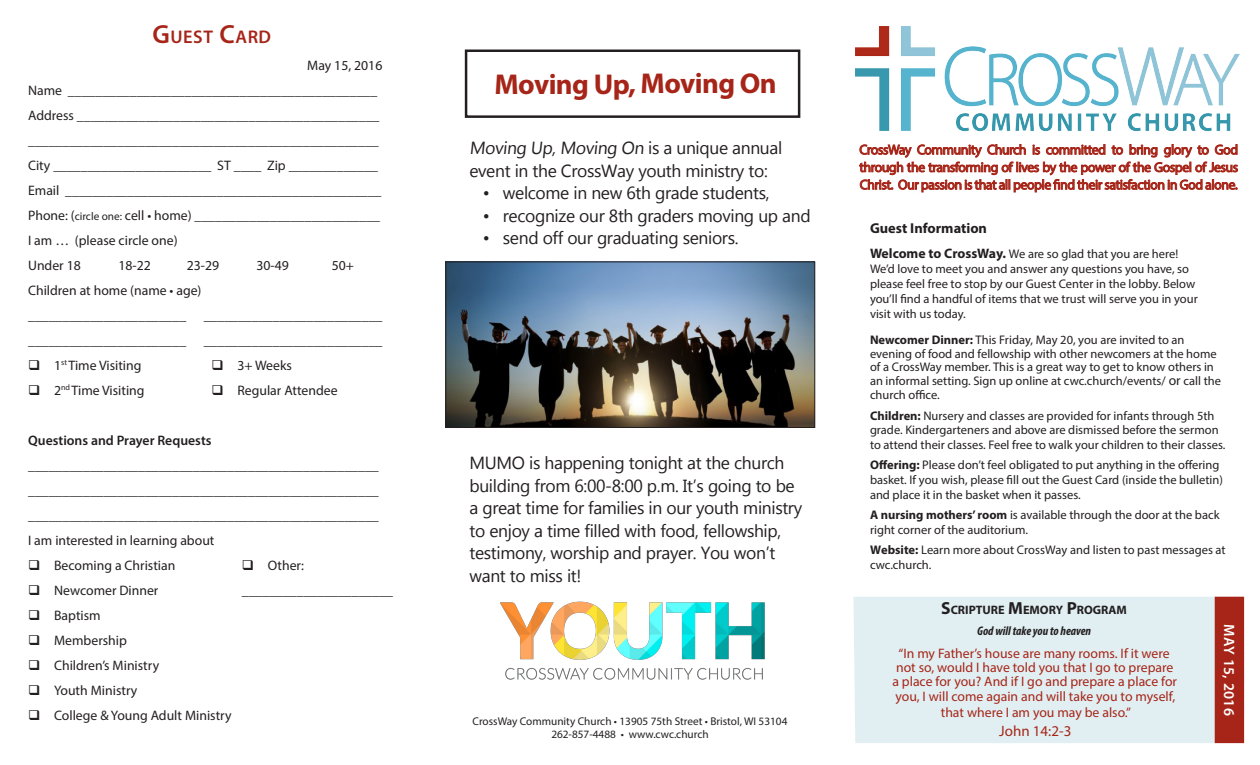
<style>
.page{position:relative;width:1260px;height:765px;background:#fff}
.page>*{position:absolute;margin:0;border:0;box-sizing:border-box;transform-origin:0 0}
.highlights{font:700 28.75px "Myriad Pro";letter-spacing:-.02em;color:#a62518}
.headings{font:600 18.38px "Myriad Pro";letter-spacing:.03em;color:#a62518}
.highlights-2{font:17.5px/22.5px "Microsoft New Tai Lue";letter-spacing:-.02em;color:#231f20}
.MemoryVerse{font:15px "Myriad Pro";color:#a62518}
.headings-2{font:600 15px "Myriad Pro";letter-spacing:.02em;color:#fff}
.Welcome{font:700 14.38px "Myriad Pro";color:#231f20}
.t1{font:13.75px "Myriad Pro";color:#231f20}
.MemoryVerse-2{font:13.75px/14.4px "Myriad Pro";color:#a62518;text-align:center}
.MissionStatement{font:13.75px/17.5px "Myriad Pro";letter-spacing:-.03em;color:#a62518;text-align:justify}
.t2{font:600 13.75px "Myriad Pro";color:#231f20}
.Welcome-2{font:12.5px/15px "Myriad Pro";color:#231f20}
.MemoryVerse-3{font:italic 700 condensed 12.5px "Myriad Pro";color:#231f20}
.MemoryVerse-4{font:700 12.25px "Myriad Pro";color:#231f20}
.Address_Line{font:11.25px "Myriad Pro";color:#231f20}
.s1{font-size:26.25px}
.s2{font-size:11.25px}
.s3{font-weight:700;font-size:13.75px}
.s4{font-weight:700}
.s5{font-size:13.75px}
.s6{font-size:17.5px}
</style>
<div class="page">
<div style="left:853px;top:597px;width:362px;height:146px;background:#e1eff2"></div>
<img style="left:448px;top:264px;width:365px;height:162px">
<div style="left:446px;top:262px;width:369px;height:166px;border:1px solid #231f20"></div>
<img style="left:500px;top:601px;width:265px;height:79px">
<div style="left:465px;top:49px;width:335px;height:69px;border:2px solid #231f20"></div>
<svg style="left:859px;top:144px;width:379px;height:49px"></svg>
<img style="left:855px;top:26px;width:385px;height:105px">
<div style="left:1215px;top:597px;width:28px;height:145px;background:#a62518"></div>
<div style="left:1215px;top:597px;width:29px;height:146px;border:1px solid #a62518"></div>
<p class="headings" style="left:153px;top:25px;width:120px"><span class="s1">G</span>UEST <span class="s1">C</span>ARD</p>
<p class="t1" style="left:307px;top:57px;width:77px">May 15, 2016</p>
<p class="t1" style="left:28px;top:82px;width:351px">Name _____________________________________________</p>
<p class="t1" style="left:28px;top:107px;width:353px">Address ____________________________________________</p>
<p class="t1" style="left:28px;top:132px;width:352px">___________________________________________________</p>
<p class="t1" style="left:28px;top:157px;width:351px">City _______________________ ST ____ Zip _____________</p>
<p class="t1" style="left:28px;top:182px;width:355px">Email ______________________________________________</p>
<p class="t1" style="left:28px;top:207px;width:354px">Phone: (<span class="s2">circle one:</span> cell • home) ___________________________</p>
<p class="t1" style="left:28px;top:232px;width:151px">I am … (please circle one)</p>
<p class="t1" style="left:28px;top:257px;width:54px">Under 18</p>
<p class="t1" style="left:119px;top:257px;width:34px">18-22</p>
<p class="t1" style="left:187px;top:257px;width:34px">23-29</p>
<p class="t1" style="left:256px;top:257px;width:34px">30-49</p>
<p class="t1" style="left:332px;top:257px;width:24px">50+</p>
<p class="t1" style="left:28px;top:282px;width:175px">Children at home (name • age)</p>
<p class="t1" style="left:28px;top:307px;width:160px">_______________________</p>
<p class="t1" style="left:204px;top:307px;width:180px">__________________________</p>
<p class="t1" style="left:28px;top:332px;width:160px">_______________________</p>
<p class="t1" style="left:204px;top:332px;width:180px">__________________________</p>
<p class="t1" style="left:28px;top:357px;width:115px">❑ 1<sup>st</sup> Time Visiting</p>
<p class="t1" style="left:211px;top:357px;width:82px">❑ 3+ Weeks</p>
<p class="t1" style="left:28px;top:382px;width:118px">❑ 2<sup>nd</sup> Time Visiting</p>
<p class="t1" style="left:211px;top:382px;width:128px">❑ Regular Attendee</p>
<p class="t2" style="left:28px;top:432px;width:185px">Questions and Prayer Requests</p>
<p class="t1" style="left:28px;top:457px;width:352px">___________________________________________________</p>
<p class="t1" style="left:28px;top:482px;width:352px">___________________________________________________</p>
<p class="t1" style="left:28px;top:507px;width:352px">___________________________________________________</p>
<p class="t1" style="left:28px;top:532px;width:188px">I am interested in learning about</p>
<p class="t1" style="left:28px;top:557px;width:149px">❑ Becoming a Christian</p>
<p class="t1" style="left:242px;top:557px;width:64px">❑ Other:</p>
<p class="t1" style="left:28px;top:582px;width:132px">❑ Newcomer Dinner</p>
<p class="t1" style="left:242px;top:582px;width:153px">______________________</p>
<p class="t1" style="left:28px;top:607px;width:74px">❑ Baptism</p>
<p class="t1" style="left:28px;top:632px;width:100px">❑ Membership</p>
<p class="t1" style="left:28px;top:657px;width:133px">❑ Children’s Ministry</p>
<p class="t1" style="left:28px;top:682px;width:111px">❑ Youth Ministry</p>
<p class="t1" style="left:28px;top:707px;width:205px">❑ College &amp; Young Adult Ministry</p>
<p class="highlights" style="left:494px;top:66px;width:284px">Moving Up, Moving On</p>
<p class="highlights-2" style="left:469px;top:138px;width:314px">Moving Up, Moving On is a unique annual event in the CrossWay youth ministry to:</p>
<p class="highlights-2" style="left:483px;top:183px;width:288px">• welcome in new 6th grade students,</p>
<p class="highlights-2" style="left:483px;top:206px;width:329px">• recognize our 8th graders moving up and</p>
<p class="highlights-2" style="left:483px;top:228px;width:257px">• send off our graduating seniors.</p>
<p class="highlights-2" style="left:469px;top:453px;width:334px">MUMO is happening tonight at the church building from 6:00-8:00 p.m. It’s going to be a great time for families in our youth ministry to enjoy a time filled with food, fellowship, testimony, worship and prayer. You won’t want to miss it!</p>
<p class="Address_Line" style="left:473px;top:714px;width:316px">CrossWay Community Church • 13905 75th Street • Bristol, WI 53104</p>
<p class="Address_Line" style="left:551px;top:728px;width:159px">262-857-4488 • www.cwc.church</p>
<p class="MissionStatement" style="left:859px;top:141px;width:380px">CrossWay Community Church is committed to bring glory to God through the transforming of lives by the power of the Gospel of Jesus Christ. Our passion is that all people find their satisfaction in God alone.</p>
<p class="Welcome" style="left:870px;top:218px;width:119px">Guest Information</p>
<p class="Welcome-2" style="left:870px;top:246px;width:329px"><span class="s3">Welcome to CrossWay.</span> We are so glad that you are here!<br>We’d love to meet you and answer any questions you have, so please feel free to stop by our Guest Center in the lobby. Below you’ll find a handful of items that we trust will serve you in your visit with us today.</p>
<p class="Welcome-2" style="left:870px;top:332px;width:353px;line-height:13.8px"><span class="s4">Newcomer Dinner:</span> This Friday, May 20, you are invited to an evening of food and fellowship with other newcomers at the home of a CrossWay member. This is a great way to get to know others in an informal setting. Sign up online at cwc.church/events/ <span class="s5">or</span> call the church office.</p>
<p class="Welcome-2" style="left:870px;top:409px;width:350px;line-height:13.8px"><span class="s4">Children:</span> Nursery and classes are provided for infants through 5th grade. Kindergarteners and above are dismissed before the sermon</p>
<p class="Welcome-2" style="left:870px;top:434px;width:357px;line-height:20px">to attend their classes. Feel free to walk your children to their classes.<br><span class="s4">Offering:</span> Please don’t feel obligated to put anything in the offering</p>
<p class="Welcome-2" style="left:870px;top:472px;width:354px">basket. If you wish, please fill out the Guest Card (inside the bulletin) and place it in the basket when it passes.</p>
<p class="Welcome-2" style="left:870px;top:507px;width:351px"><span class="s4">A nursing mothers’ room</span> is available through the door at the back right corner of the auditorium.</p>
<p class="Welcome-2" style="left:870px;top:542px;width:357px"><span class="s4">Website:</span> Learn more about CrossWay and listen to past messages at cwc.church.</p>
<p class="MemoryVerse-4" style="left:941px;top:602px;width:186px"><span class="s6">S</span>CRIPTURE <span class="s6">M</span>EMORY <span class="s6">P</span>ROGRAM</p>
<p class="MemoryVerse-3" style="left:977px;top:623px;width:115px">God will take you to heaven</p>
<p class="MemoryVerse-2" style="left:892px;top:645px;width:286px">“In my Father’s house are many rooms. If it were not so, would I have told you that I go to prepare a place for you? And if I go and prepare a place for you, I will come again and will take you to myself,</p>
<p class="MemoryVerse-2" style="left:941px;top:705px;width:192px">that where I am you may be also.”</p>
<p class="MemoryVerse" style="left:999px;top:721px;width:74px">John 14:2-3</p>
<p class="headings-2" style="left:1239px;top:624px;width:93px;rotate:90deg">MAY 15, 2016</p>
</div>
